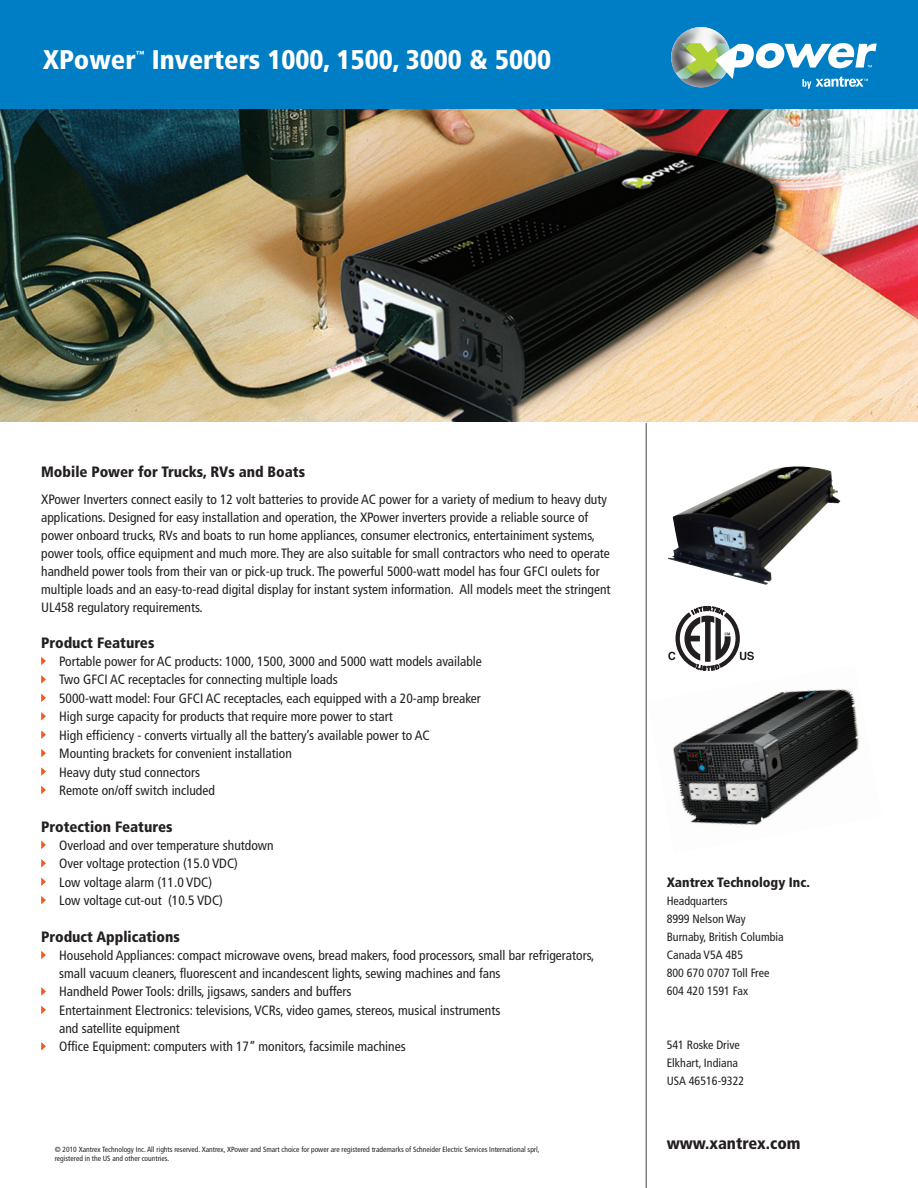
<style>
.page{position:relative;width:918px;height:1188px;background:#fff}
.page>*{position:absolute;margin:0;border:0;box-sizing:border-box;transform-origin:0 0}
.page_header{font:900 condensed 27px "Frutiger";color:#fff}
.web_site{font:900 condensed 16.5px "Frutiger";color:#231f20}
.paragraph_header{font:900 condensed 15px "Frutiger";color:#231f20}
.bullets{font:condensed 13.5px/18px "Frutiger";color:#231f20}
.body_text{font:condensed 13.5px/18px "Frutiger";color:#231f20}
.address_header{font:900 condensed 13.5px "Frutiger";color:#231f20}
.address_body{font:condensed 12px "Frutiger";color:#231f20}
.page_header-2{font:900 condensed 8.7px "Frutiger";color:#fff}
.t1{font:condensed 7.5px "Frutiger";color:#231f20}
</style>
<div class="page">
<hr style="left:646px;top:423px;width:1px;height:765px;background:#808183">
<img style="left:0;top:108px;width:918px;height:314px">
<img style="left:673px;top:689px;width:186px;height:136px">
<img style="left:668px;top:466px;width:173px;height:119px">
<div style="left:0;top:0;width:918px;height:108px;background:#007ec5"></div>
<svg style="left:671px;top:27px;width:206px;height:62px"></svg>
<svg style="left:41px;top:657px;width:5px;height:8px"></svg>
<svg style="left:41px;top:675px;width:5px;height:9px"></svg>
<svg style="left:41px;top:694px;width:5px;height:8px"></svg>
<svg style="left:41px;top:712px;width:5px;height:9px"></svg>
<svg style="left:41px;top:730px;width:5px;height:9px"></svg>
<svg style="left:41px;top:749px;width:5px;height:8px"></svg>
<svg style="left:41px;top:767px;width:5px;height:9px"></svg>
<svg style="left:41px;top:786px;width:5px;height:8px"></svg>
<svg style="left:41px;top:841px;width:5px;height:8px"></svg>
<svg style="left:41px;top:859px;width:5px;height:9px"></svg>
<svg style="left:41px;top:877px;width:5px;height:9px"></svg>
<svg style="left:41px;top:896px;width:5px;height:8px"></svg>
<svg style="left:41px;top:951px;width:5px;height:8px"></svg>
<svg style="left:41px;top:987px;width:5px;height:9px"></svg>
<svg style="left:41px;top:1006px;width:5px;height:8px"></svg>
<svg style="left:41px;top:1042px;width:5px;height:9px"></svg>
<svg style="left:668px;top:606px;width:86px;height:65px"></svg>
<p class="page_header" style="left:43px;top:43px;width:95px">XPower</p>
<p class="page_header-2" style="left:136px;top:48px;width:10px">™</p>
<p class="page_header" style="left:152px;top:43px;width:401px">Inverters 1000, 1500, 3000 &amp; 5000</p>
<p class="paragraph_header" style="left:41px;top:463px;width:265px">Mobile Power for Trucks, RVs and Boats</p>
<p class="body_text" style="left:41px;top:490px;width:571px">XPower Inverters connect easily to 12 volt batteries to provide AC power for a variety of medium to heavy duty applications. Designed for easy installation and operation, the XPower inverters provide a reliable source of power onboard trucks, RVs and boats to run home appliances, consumer electronics, entertainiment systems, power tools, office equipment and much more. They are also suitable for small contractors who need to operate handheld power tools from their van or pick-up truck. The powerful 5000-watt model has four GFCI oulets for multiple loads and an easy-to-read digital display for instant system information. All models meet the stringent UL458 regulatory requirements.</p>
<p class="paragraph_header" style="left:41px;top:634px;width:115px">Product Features</p>
<p class="bullets" style="left:59px;top:652px;width:424px">Portable power for AC products: 1000, 1500, 3000 and 5000 watt models available</p>
<p class="bullets" style="left:59px;top:671px;width:280px">Two GFCI AC receptacles for connecting multiple loads</p>
<p class="bullets" style="left:59px;top:689px;width:423px">5000-watt model: Four GFCI AC receptacles, each equipped with a 20-amp breaker</p>
<p class="bullets" style="left:59px;top:708px;width:335px">High surge capacity for products that require more power to start</p>
<p class="bullets" style="left:59px;top:726px;width:372px">High efficiency - converts virtually all the battery’s available power to AC</p>
<p class="bullets" style="left:59px;top:745px;width:234px">Mounting brackets for convenient installation</p>
<p class="bullets" style="left:59px;top:763px;width:142px">Heavy duty stud connectors</p>
<p class="bullets" style="left:59px;top:781px;width:157px">Remote on/off switch included</p>
<p class="paragraph_header" style="left:41px;top:818px;width:133px">Protection Features</p>
<p class="bullets" style="left:59px;top:836px;width:216px">Overload and over temperature shutdown</p>
<p class="bullets" style="left:59px;top:855px;width:180px">Over voltage protection (15.0 VDC)</p>
<p class="bullets" style="left:59px;top:873px;width:155px">Low voltage alarm (11.0 VDC)</p>
<p class="bullets" style="left:59px;top:892px;width:165px">Low voltage cut-out (10.5 VDC)</p>
<p class="paragraph_header" style="left:41px;top:928px;width:140px">Product Applications</p>
<p class="bullets" style="left:59px;top:946px;width:537px">Household Appliances: compact microwave ovens, bread makers, food processors, small bar refrigerators, small vacuum cleaners, fluorescent and incandescent lights, sewing machines and fans</p>
<p class="bullets" style="left:59px;top:983px;width:294px">Handheld Power Tools: drills, jigsaws, sanders and buffers</p>
<p class="bullets" style="left:59px;top:1001px;width:443px">Entertainment Electronics: televisions, VCRs, video games, stereos, musical instruments and satellite equipment</p>
<p class="bullets" style="left:59px;top:1038px;width:348px">Office Equipment: computers with 17” monitors, facsimile machines</p>
<p class="t1" style="left:55px;top:1145px;width:486px">© 2010 Xantrex Technology Inc. All rights reserved. Xantrex, XPower and Smart choice for power are registered trademarks of Schneider Electric Services International sprl,</p>
<p class="t1" style="left:55px;top:1154px;width:116px">registered in the US and other countries.</p>
<p class="address_header" style="left:667px;top:874px;width:145px">Xantrex Technology Inc.</p>
<p class="address_body" style="left:667px;top:894px;width:63px">Headquarters</p>
<p class="address_body" style="left:667px;top:912px;width:81px">8999 Nelson Way</p>
<p class="address_body" style="left:667px;top:930px;width:119px">Burnaby, British Columbia</p>
<p class="address_body" style="left:667px;top:948px;width:78px">Canada V5A 4B5</p>
<p class="address_body" style="left:667px;top:966px;width:104px">800 670 0707 Toll Free</p>
<p class="address_body" style="left:667px;top:984px;width:83px">604 420 1591 Fax</p>
<p class="address_body" style="left:667px;top:1038px;width:75px">541 Roske Drive</p>
<p class="address_body" style="left:667px;top:1056px;width:73px">Elkhart, Indiana</p>
<p class="address_body" style="left:667px;top:1074px;width:79px">USA 46516-9322</p>
<p class="web_site" style="left:667px;top:1133px;width:136px">www.xantrex.com</p>
</div>
